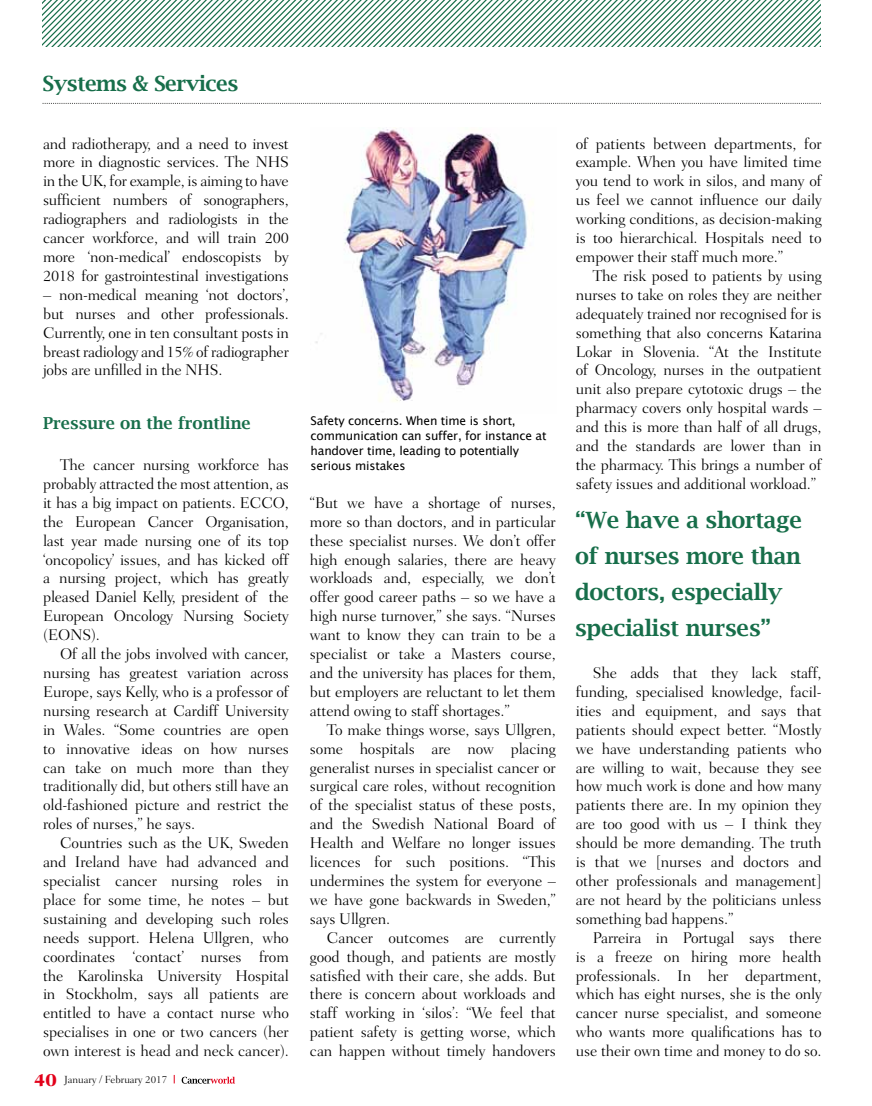
<style>
.page{position:relative;width:872px;height:1106px;background:#fff}
.page>*{position:absolute;margin:0;border:0;box-sizing:border-box;transform-origin:0 0}
.t1{font:600 22.5px/36px "Lucida Bright";letter-spacing:-.01em;color:#176e4a}
.t2{font:600 21px "Lucida Bright";letter-spacing:-.025em;color:#176e4a}
.t3{font:600 16.5px "Lucida Bright";color:#176e4a}
.t4{font:300 15.75px/18.9px "Fairfield LH";letter-spacing:-.01em;color:#000;text-align:justify}
.t5{font:12px/15px "Lucida Grande";letter-spacing:-.015em;color:#000}
.t6{font:300 10.5px "Fairfield LH";color:#000}
.s1{font-weight:800;font-size:18px;color:#e2001a}
</style>
<div class="page">
<svg style="left:182px;top:1076px;width:53px;height:7px"></svg>
<img style="left:315px;top:129px;width:218px;height:273px">
<svg style="left:43px;top:103px;width:778px;height:1px"></svg>
<svg style="left:43px;top:0;width:778px;height:47px"></svg>
<h2 class="t2" style="left:43px;top:71px;width:197px">Systems &amp; Services</h2>
<p class="t4" style="left:43px;top:134px;width:247px">and radiotherapy, and a need to invest more in diagnostic services. The NHS in the UK, for example, is aiming to have sufficient numbers of sonographers, radiographers and radiologists in the cancer workforce, and will train 200 more ‘non-medical’ endoscopists by 2018 for gastrointestinal investigations</p>
<p class="t4" style="left:43px;top:285px;width:247px">– non-medical meaning ‘not doctors’, but nurses and other professionals.<br>Currently, one in ten consultant posts in breast radiology and 15% of radiographer jobs are unfilled in the NHS.</p>
<p class="t3" style="left:43px;top:414px;width:209px">Pressure on the frontline</p>
<p class="t4" style="left:43px;top:455px;width:247px;text-indent:17px">The cancer nursing workforce has probably attracted the most attention, as it has a big impact on patients. ECCO, the European Cancer Organisation, last year made nursing one of its top ‘oncopolicy’ issues, and has kicked off a nursing project, which has greatly pleased Daniel Kelly, president of the European Oncology Nursing Society (EONS).</p>
<p class="t4" style="left:43px;top:644px;width:247px;text-indent:17px">Of all the jobs involved with cancer, nursing has greatest variation across Europe, says Kelly, who is a professor of nursing research at Cardiff University in Wales. “Some countries are open to innovative ideas on how nurses can take on much more than they traditionally did, but others still have an old-fashioned picture and restrict the roles of nurses,” he says.</p>
<p class="t4" style="left:43px;top:833px;width:247px;text-indent:17px">Countries such as the UK, Sweden and Ireland have had advanced and specialist cancer nursing roles in place for some time, he notes – but sustaining and developing such roles needs support. Helena Ullgren, who coordinates ‘contact’ nurses from the Karolinska University Hospital in Stockholm, says all patients are entitled to have a contact nurse who specialises in one or two cancers (her own interest is head and neck cancer).</p>
<p class="t6" style="left:34px;top:1073px;width:135px"><span class="s1">40</span> January / February 2017</p>
<p class="t5" style="left:310px;top:413px;width:237px">Safety concerns. When time is short, communication can suffer, for instance at handover time, leading to potentially serious mistakes</p>
<p class="t4" style="left:310px;top:493px;width:247px">“But we have a shortage of nurses, more so than doctors, and in particular these specialist nurses. We don’t offer high enough salaries, there are heavy workloads and, especially, we don’t offer good career paths – so we have a high nurse turnover,” she says. “Nurses want to know they can train to be a specialist or take a Masters course, and the university has places for them, but employers are reluctant to let them attend owing to staff shortages.”</p>
<p class="t4" style="left:310px;top:720px;width:247px;text-indent:17px">To make things worse, says Ullgren, some hospitals are now placing generalist nurses in specialist cancer or surgical care roles, without recognition of the specialist status of these posts, and the Swedish National Board of Health and Welfare no longer issues licences for such positions. “This undermines the system for everyone – we have gone backwards in Sweden,” says Ullgren.</p>
<p class="t4" style="left:310px;top:928px;width:247px;text-indent:17px">Cancer outcomes are currently good though, and patients are mostly satisfied with their care, she adds. But there is concern about workloads and staff working in ‘silos’: “We feel that patient safety is getting worse, which can happen without timely handovers</p>
<p class="t4" style="left:576px;top:134px;width:247px">of patients between departments, for example. When you have limited time you tend to work in silos, and many of us feel we cannot influence our daily working conditions, as decision-making is too hierarchical. Hospitals need to empower their staff much more.”</p>
<p class="t4" style="left:576px;top:266px;width:247px;text-indent:17px">The risk posed to patients by using nurses to take on roles they are neither adequately trained nor recognised for is something that also concerns Katarina Lokar in Slovenia. “At the Institute of Oncology, nurses in the outpatient unit also prepare cytotoxic drugs – the pharmacy covers only hospital wards – and this is more than half of all drugs, and the standards are lower than in the pharmacy. This brings a number of safety issues and additional workload.”</p>
<h1 class="t1" style="left:575px;top:502px;width:229px">“We have a shortage of nurses more than doctors, especially specialist nurses”</h1>
<p class="t4" style="left:576px;top:663px;width:247px;text-indent:17px">She adds that they lack staff, funding, specialised knowledge, facil&shy;ities and equipment, and says that patients should expect better. “Mostly we have understanding patients who are willing to wait, because they see how much work is done and how many patients there are. In my opinion they are too good with us – I think they should be more demanding. The truth is that we [nurses and doctors and other professionals and management] are not heard by the politicians unless something bad happens.”</p>
<p class="t4" style="left:576px;top:928px;width:247px;text-indent:17px">Parreira in Portugal says there is a freeze on hiring more health professionals. In her department, which has eight nurses, she is the only cancer nurse specialist, and someone who wants more qualifications has to use their own time and money to do so.</p>
</div>
